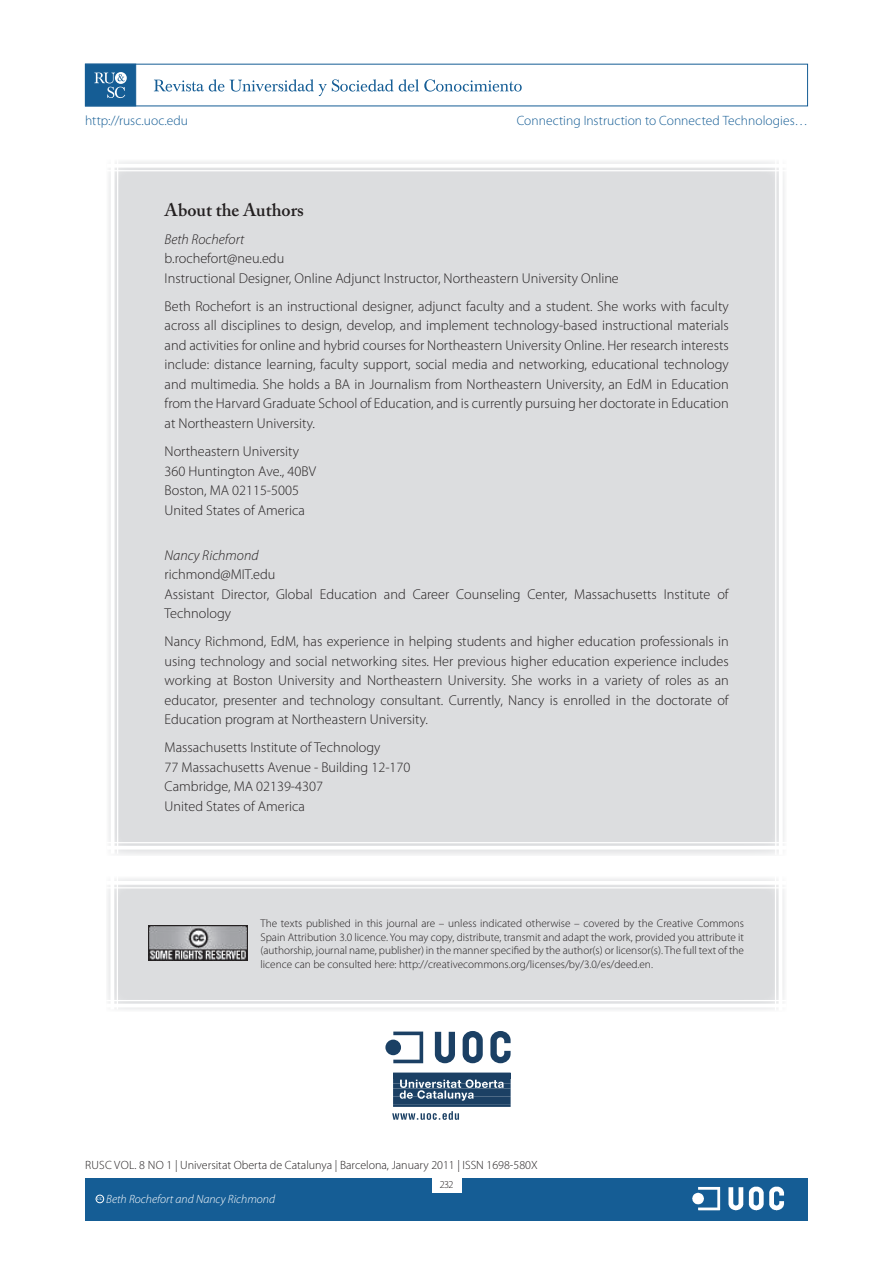
<style>
.page{position:relative;width:893px;height:1263px;background:#fff}
.page>*{position:absolute;margin:0;border:0;box-sizing:border-box;transform-origin:0 0}
.CITARECOMENADA_I_SOB{font:600 18px "Adobe Caslon Pro";color:#231f20}
._00__Texte_general{font:300 14.25px/19.5px "Myriad Pro";color:#231f20;text-align:justify}
.t1{font:italic 300 14.25px "Myriad Pro";color:#231f20}
.t2{font:300 13.5px "Myriad Pro";letter-spacing:.005em;color:#155d95}
.t3{font:300 12px "Myriad Pro";color:#231f20}
.t4{font:italic 300 12px "Myriad Pro";color:#fff}
.t5{font:300 11.25px/13.5px "Myriad Pro";color:#231f20;text-align:justify}
.t6{font:300 10.5px "Myriad Pro";color:#231f20}
.t7{font:600 3.9px "Adobe Caslon Pro";color:#fff}
</style>
<div class="page">
<hr style="left:393px;top:1104px;width:118px;height:3px;background:#1b4064">
<svg style="left:392px;top:1111px;width:67px;height:9px"></svg>
<svg style="left:393px;top:1079px;width:118px;height:25px;background:#4c6985"></svg>
<div style="left:393px;top:1073px;width:118px;height:6px;background:#1b4064"></div>
<svg style="left:385px;top:1031px;width:126px;height:42px"></svg>
<div style="left:85px;top:1178px;width:723px;height:42px;background:#155d95"></div>
<div style="left:85px;top:64px;width:51px;height:42px;background:#155d95;border:1px solid #155d95"></div>
<svg style="left:115px;top:72px;width:12px;height:12px"></svg>
<svg style="left:94px;top:73px;width:31px;height:25px"></svg>
<svg style="left:154px;top:79px;width:368px;height:17px"></svg>
<div style="left:432px;top:1176px;width:29px;height:17px;background:#fff"></div>
<img style="left:692px;top:1186px;width:92px;height:25px">
<div style="left:96px;top:1195px;width:8px;height:8px;border:1px solid #fff;border-radius:50%"></div>
<div style="left:106px;top:160px;width:681px;height:696px;background:#dcdddf"></div>
<hr style="left:117px;top:157px;width:1px;height:697px;background:#fff">
<hr style="left:111px;top:157px;width:3px;height:697px;background:#fff">
<hr style="left:106px;top:170px;width:681px;height:1px;background:#fff">
<hr style="left:106px;top:164px;width:681px;height:4px;background:#fff">
<hr style="left:106px;top:842px;width:681px;height:1px;background:#fff">
<hr style="left:106px;top:846px;width:681px;height:3px;background:#fff">
<hr style="left:775px;top:158px;width:1px;height:697px;background:#fff">
<hr style="left:779px;top:158px;width:4px;height:697px;background:#fff">
<div style="left:106px;top:877px;width:681px;height:135px;background:#dcdddf"></div>
<hr style="left:117px;top:874px;width:1px;height:135px;background:#fff">
<hr style="left:110px;top:874px;width:4px;height:135px;background:#fff">
<hr style="left:106px;top:887px;width:681px;height:1px;background:#fff">
<hr style="left:106px;top:881px;width:681px;height:4px;background:#fff">
<hr style="left:106px;top:1000px;width:681px;height:1px;background:#fff">
<hr style="left:106px;top:1004px;width:681px;height:3px;background:#fff">
<hr style="left:775px;top:875px;width:1px;height:135px;background:#fff">
<hr style="left:779px;top:875px;width:3px;height:135px;background:#fff">
<img style="left:149px;top:926px;width:99px;height:34px">
<p class="t2" style="left:85px;top:113px;width:105px">http://rusc.uoc.edu</p>
<p class="t2" style="left:517px;top:113px;width:293px">Connecting Instruction to Connected Technologies…</p>
<p class="CITARECOMENADA_I_SOB" style="left:165px;top:199px;width:141px">About the Authors</p>
<p class="t1" style="left:165px;top:232px;width:81px">Beth Rochefort</p>
<p class="_00__Texte_general" style="left:165px;top:249px;width:121px">b.rochefort@neu.edu</p>
<p class="_00__Texte_general" style="left:165px;top:269px;width:456px">Instructional Designer, Online Adjunct Instructor, Northeastern University Online</p>
<p class="_00__Texte_general" style="left:165px;top:297px;width:566px">Beth Rochefort is an instructional designer, adjunct faculty and a student. She works with faculty across all disciplines to design, develop, and implement technology-based instructional materials and activities for online and hybrid courses for Northeastern University Online. Her research interests include: distance learning, faculty support, social media and networking, educational technology and multimedia. She holds a BA in Journalism from Northeastern University, an EdM in Education from the Harvard Graduate School of Education, and is currently pursuing her doctorate in Education at Northeastern University.</p>
<p class="_00__Texte_general" style="left:165px;top:442px;width:136px">Northeastern University</p>
<p class="_00__Texte_general" style="left:165px;top:461px;width:153px">360 Huntington Ave., 40BV</p>
<p class="_00__Texte_general" style="left:165px;top:481px;width:136px">Boston, MA 02115-5005</p>
<p class="_00__Texte_general" style="left:165px;top:500px;width:142px">United States of America</p>
<p class="t1" style="left:165px;top:547px;width:95px">Nancy Richmond</p>
<p class="_00__Texte_general" style="left:165px;top:565px;width:112px">richmond@MIT.edu</p>
<p class="_00__Texte_general" style="left:165px;top:584px;width:566px">Assistant Director, Global Education and Career Counseling Center, Massachusetts Institute of<br>Technology</p>
<p class="_00__Texte_general" style="left:165px;top:632px;width:566px">Nancy Richmond, EdM, has experience in helping students and higher education professionals in using technology and social networking sites. Her previous higher education experience includes working at Boston University and Northeastern University. She works in a variety of roles as an educator, presenter and technology consultant. Currently, Nancy is enrolled in the doctorate of Education program at Northeastern University.</p>
<p class="_00__Texte_general" style="left:165px;top:738px;width:217px">Massachusetts Institute of Technology</p>
<p class="_00__Texte_general" style="left:165px;top:757px;width:247px">77 Massachusetts Avenue - Building 12-170</p>
<p class="_00__Texte_general" style="left:165px;top:777px;width:160px">Cambridge, MA 02139-4307</p>
<p class="_00__Texte_general" style="left:165px;top:796px;width:142px">United States of America</p>
<p class="t5" style="left:261px;top:917px;width:485px">The texts published in this journal are – unless indicated otherwise – covered by the Creative Commons Spain Attribution 3.0 licence. You may copy, distribute, transmit and adapt the work, provided you attribute it (authorship, journal name, publisher) in the manner specified by the author(s) or licensor(s). The full text of the licence can be consulted here: http://creativecommons.org/licenses/by/3.0/es/deed.en.</p>
<p class="t3" style="left:85px;top:1158px;width:454px">RUSC VOL. 8 NO 1 | Universitat Oberta de Catalunya | Barcelona, January 2011 | ISSN 1698-580X</p>
<p class="t4" style="left:106px;top:1193px;width:170px">Beth Rochefort and Nancy Richmond</p>
<p class="t7" style="left:97px;top:1197px;width:7px">CC</p>
<p class="t6" style="left:440px;top:1178px;width:15px">232</p>
</div>
